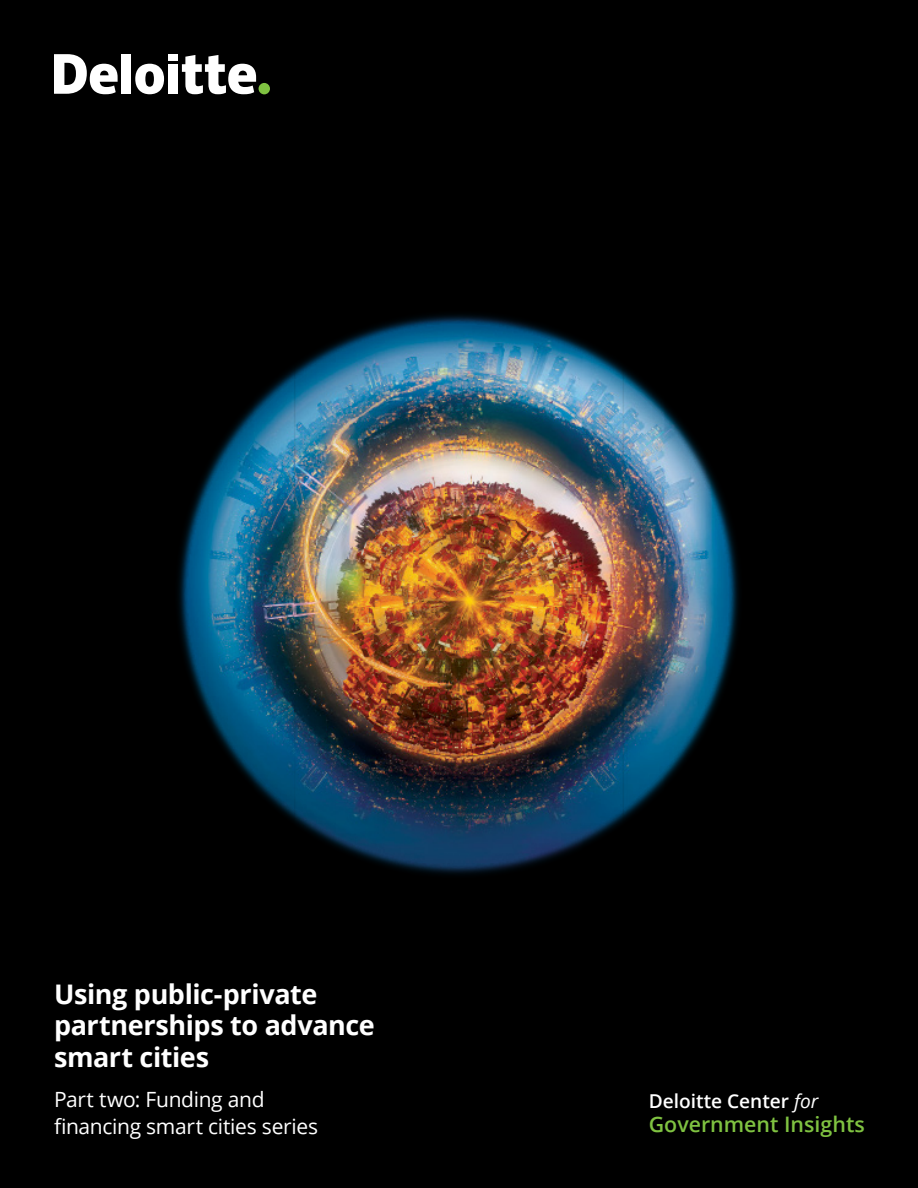
<style>
.page{position:relative;width:918px;height:1188px;background:#000}
.page>*{position:absolute;margin:0;border:0;box-sizing:border-box;transform-origin:0 0}
.Cover_headline_bold{font:700 27px/31.5px "Open Sans";letter-spacing:-.015em;color:#fff}
.t1{font:600 21.3px "Open Sans";color:#7fc241}
.Introduction__14_18p{font:21px/27px "Open Sans";letter-spacing:-.015em;color:#fff}
.t2{font:600 19.05px "Open Sans";color:#fff}
.s1{font-weight:400;font-style:italic}
</style>
<div class="page">
<div style="left:259px;top:83px;width:11px;height:11px;background:#7fc241;border-radius:50%"></div>
<div style="left:121px;top:54px;width:10px;height:40px;background:#fff"></div>
<svg style="left:135px;top:64px;width:29px;height:30px"></svg>
<div style="left:168px;top:64px;width:10px;height:30px;background:#fff"></div>
<div style="left:168px;top:54px;width:10px;height:7px;background:#fff"></div>
<svg style="left:182px;top:55px;width:74px;height:39px"></svg>
<svg style="left:54px;top:54px;width:64px;height:40px"></svg>
<img style="left:171px;top:306px;width:576px;height:576px;border-radius:288px">
<p class="Cover_headline_bold" style="left:54px;top:977px;width:322px">Using public-private partnerships to advance smart cities</p>
<p class="Introduction__14_18p" style="left:54px;top:1085px;width:266px">Part two: Funding and financing smart cities series</p>
<p class="t2" style="left:649px;top:1088px;width:171px">Deloitte Center <span class="s1">for</span></p>
<p class="t1" style="left:649px;top:1110px;width:218px">Government Insights</p>
</div>
